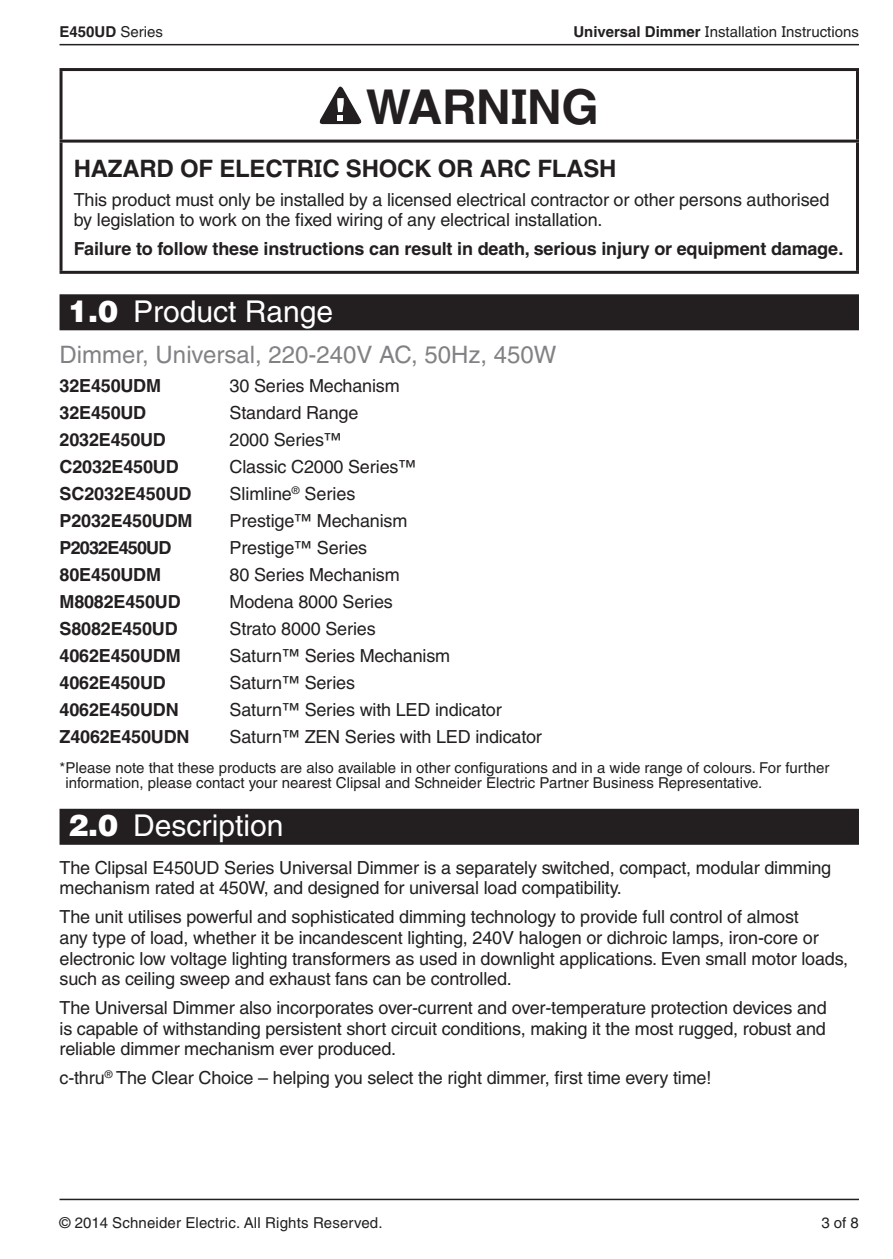
<style>
.page{position:relative;width:893px;height:1259px;background:#fff}
.page>*{position:absolute;margin:0;border:0;box-sizing:border-box;transform-origin:0 0}
.t1{font:700 48px "Helveticasi";letter-spacing:-.01em;color:#231f20}
.t2{font:500 30px "Helveticasi";color:#fff}
.t3{font:500 24px "Helveticasi";color:#808285}
.t4{font:700 24px "Helveticasi";letter-spacing:-.01em;color:#231f20}
.t5{font:500 18px/20.7px "Helveticasi";letter-spacing:-.01em;color:#231f20}
.t6{font:700 18px "Helveticasi";letter-spacing:-.01em;color:#231f20}
.t7{font:700 18px "Helveticasi";letter-spacing:-.045em;color:#231f20}
.t8{font:500 15px/15px "Helveticasi";color:#231f20}
.t9{font:700 15px "Helveticasi";color:#231f20}
.s1{font-weight:500}
.s2{font-weight:700}
.s3{font-family:"Helvetica Bsi";font-weight:400}
</style>
<div class="page">
<hr style="left:60px;top:44px;width:799px;height:1px;background:#231f20">
<hr style="left:60px;top:1198px;width:799px;height:2px;background:#231f20">
<div style="left:60px;top:294px;width:799px;height:36px;background:#231f20"></div>
<div style="left:60px;top:809px;width:799px;height:36px;background:#231f20"></div>
<hr style="left:60px;top:68px;width:799px;height:3px;background:#231f20">
<hr style="left:60px;top:71px;width:3px;height:69px;background:#231f20">
<hr style="left:856px;top:71px;width:3px;height:69px;background:#231f20">
<hr style="left:60px;top:140px;width:799px;height:3px;background:#231f20">
<hr style="left:60px;top:143px;width:3px;height:128px;background:#231f20">
<hr style="left:856px;top:143px;width:3px;height:128px;background:#231f20">
<hr style="left:60px;top:271px;width:799px;height:3px;background:#231f20">
<svg style="left:319px;top:86px;width:43px;height:38px"></svg>
<p class="t9" style="left:60px;top:23px;width:105px">E450UD <span class="s1">Series</span></p>
<p class="t8" style="left:573px;top:24px;width:287px"><span class="s2">Universal Dimmer</span> Installation Instructions</p>
<h1 class="t1" style="left:366px;top:78px;width:234px">WARNING</h1>
<h3 class="t4" style="left:74px;top:153px;width:544px">HAZARD OF ELECTRIC SHOCK OR ARC FLASH</h3>
<p class="t5" style="left:74px;top:189px;width:757px">This product must only be installed by a licensed electrical contractor or other persons authorised by legislation to work on the fixed wiring of any electrical installation.</p>
<p class="t6" style="left:74px;top:238px;width:771px">Failure to follow these instructions can result in death, serious injury or equipment damage.</p>
<h2 class="t2" style="left:68px;top:294px;width:267px"><span class="s3">1.0</span> Product Range</h2>
<h3 class="t3" style="left:60px;top:341px;width:498px">Dimmer, Universal, 220-240V AC, 50Hz, 450W</h3>
<p class="t6" style="left:60px;top:375px;width:103px">32E450UDM</p>
<p class="t5" style="left:230px;top:376px;width:172px">30 Series Mechanism</p>
<p class="t6" style="left:60px;top:402px;width:88px">32E450UD</p>
<p class="t5" style="left:230px;top:403px;width:130px">Standard Range</p>
<p class="t6" style="left:60px;top:429px;width:108px">2032E450UD</p>
<p class="t5" style="left:230px;top:429px;width:114px">2000 Series™</p>
<p class="t6" style="left:60px;top:456px;width:121px">C2032E450UD</p>
<p class="t5" style="left:230px;top:456px;width:188px">Classic C2000 Series™</p>
<p class="t6" style="left:60px;top:483px;width:134px">SC2032E450UD</p>
<p class="t5" style="left:230px;top:483px;width:127px">Slimline<sup>®</sup> Series</p>
<p class="t6" style="left:60px;top:510px;width:135px">P2032E450UDM</p>
<p class="t5" style="left:230px;top:510px;width:179px">Prestige™ Mechanism</p>
<p class="t7" style="left:60px;top:537px;width:113px">P2032E450UD</p>
<p class="t5" style="left:230px;top:537px;width:139px">Prestige™ Series</p>
<p class="t6" style="left:60px;top:563px;width:103px">80E450UDM</p>
<p class="t5" style="left:230px;top:564px;width:172px">80 Series Mechanism</p>
<p class="t6" style="left:60px;top:590px;width:123px">M8082E450UD</p>
<p class="t5" style="left:230px;top:591px;width:165px">Modena 8000 Series</p>
<p class="t6" style="left:60px;top:617px;width:120px">S8082E450UD</p>
<p class="t5" style="left:230px;top:618px;width:148px">Strato 8000 Series</p>
<p class="t6" style="left:60px;top:644px;width:123px">4062E450UDM</p>
<p class="t5" style="left:230px;top:645px;width:222px">Saturn™ Series Mechanism</p>
<p class="t6" style="left:60px;top:671px;width:108px">4062E450UD</p>
<p class="t5" style="left:230px;top:672px;width:127px">Saturn™ Series</p>
<p class="t6" style="left:60px;top:698px;width:121px">4062E450UDN</p>
<p class="t5" style="left:230px;top:699px;width:274px">Saturn™ Series with LED indicator</p>
<p class="t6" style="left:60px;top:725px;width:132px">Z4062E450UDN</p>
<p class="t5" style="left:230px;top:726px;width:314px">Saturn™ ZEN Series with LED indicator</p>
<p class="t8" style="left:65px;top:759px;width:765px;text-indent:-6px">*Please note that these products are also available in other configurations and in a wide range of colours. For further information, please contact your nearest Clipsal and Schneider Electric Partner Business Representative.</p>
<h2 class="t2" style="left:68px;top:808px;width:217px"><span class="s3">2.0</span> Description</h2>
<p class="t5" style="left:60px;top:857px;width:773px">The Clipsal E450UD Series Universal Dimmer is a separately switched, compact, modular dimming mechanism rated at 450W, and designed for universal load compatibility.</p>
<p class="t5" style="left:60px;top:906px;width:790px">The unit utilises powerful and sophisticated dimming technology to provide full control of almost<br>any type of load, whether it be incandescent lighting, 240V halogen or dichroic lamps, iron-core or electronic low voltage lighting transformers as used in downlight applications. Even small motor loads, such as ceiling sweep and exhaust fans can be controlled.</p>
<p class="t5" style="left:60px;top:997px;width:769px;text-align:justify">The Universal Dimmer also incorporates over-current and over-temperature protection devices and is capable of withstanding persistent short circuit conditions, making it the most rugged, robust and reliable dimmer mechanism ever produced.</p>
<p class="t5" style="left:60px;top:1067px;width:653px">c-thru<sup>®</sup> The Clear Choice – helping you select the right dimmer, first time every time!</p>
<p class="t8" style="left:60px;top:1215px;width:325px">© 2014 Schneider Electric. All Rights Reserved.</p>
<p class="t8" style="left:821px;top:1215px;width:39px">3 of 8</p>
</div>
